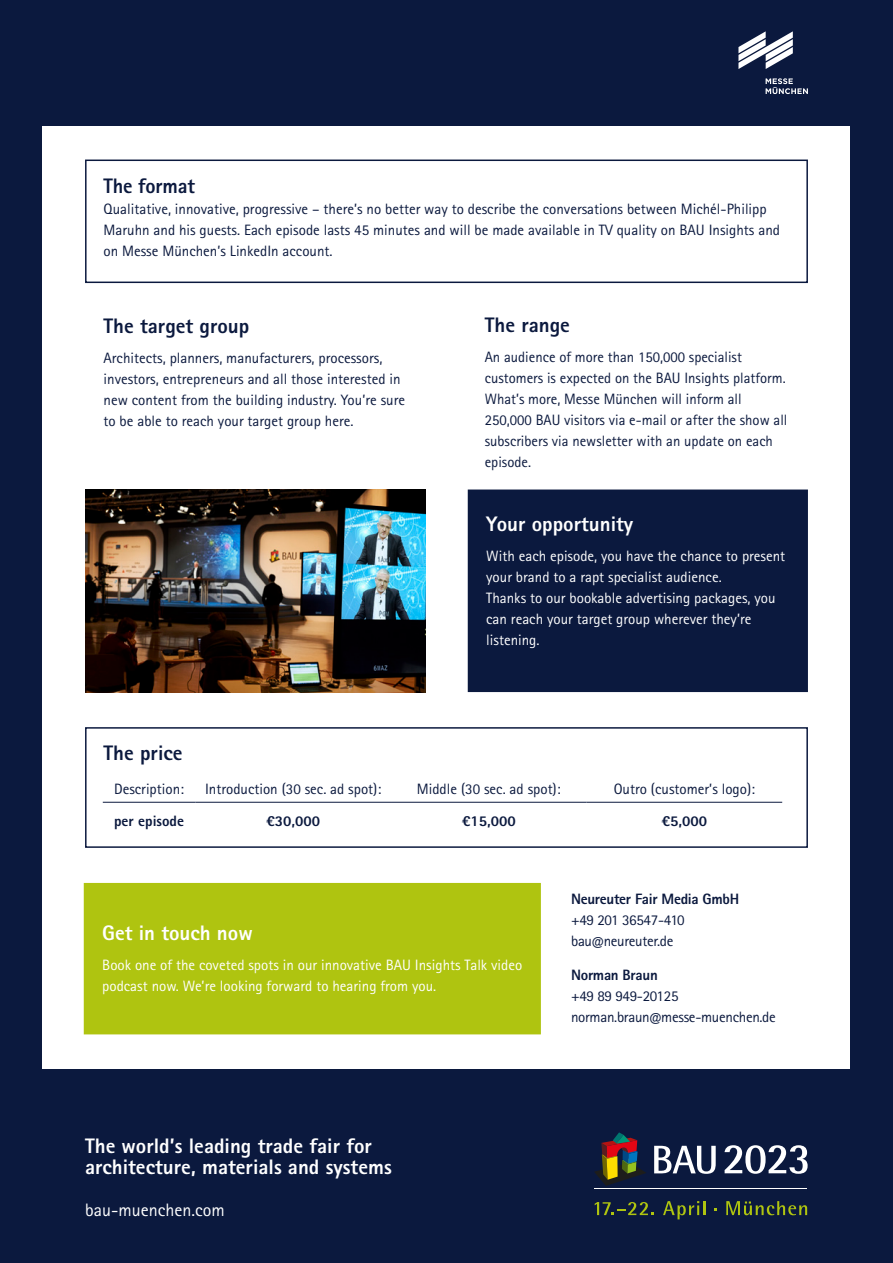
<style>
.page{position:relative;width:893px;height:1263px;background:#0b193e}
.page>*{position:absolute;margin:0;border:0;box-sizing:border-box;transform-origin:0 0}
.t1{font:800 21px/21px "Rotis Sans Serif Pro";color:#fff}
.t2{font:800 21px "Rotis Sans Serif Pro";color:#0b193e}
.t3{font:18px "Rotis Sans Serif Pro";color:#fff}
.t4{font:15px/21px "Rotis Sans Serif Pro";color:#0b193e}
.t5{font:15px/21px "Rotis Sans Serif Pro";color:#fff}
.t6{font:15px/21px "Rotis Sans Serif Pro";letter-spacing:-.02em;color:#0b193e}
.t7{font:800 15px "Rotis Sans Serif Pro";letter-spacing:-.02em;color:#0b193e}
.t8{font:800 15px "Rotis Sans Serif Pro";color:#0b193e}
</style>
<div class="page">
<div style="left:43px;top:43px;width:807px;height:1177px;background:#fff"></div>
<div style="left:0;top:0;width:893px;height:125px;background:#0b193e"></div>
<img style="left:85px;top:489px;width:340px;height:203px">
<svg style="left:738px;top:31px;width:55px;height:38px"></svg>
<svg style="left:766px;top:78px;width:42px;height:16px"></svg>
<div style="left:85px;top:160px;width:723px;height:123px;border:2px solid #0b193e"></div>
<div style="left:85px;top:727px;width:723px;height:121px;border:2px solid #0b193e"></div>
<div style="left:468px;top:490px;width:339px;height:201px;background:#0b193e"></div>
<div style="left:468px;top:489px;width:340px;height:203px;border:2px solid #0b193e"></div>
<hr style="left:103px;top:802px;width:92px;height:1px;background:#0b193e">
<hr style="left:195px;top:802px;width:196px;height:1px;background:#0b193e">
<hr style="left:391px;top:802px;width:196px;height:1px;background:#0b193e">
<hr style="left:587px;top:802px;width:195px;height:1px;background:#0b193e">
<div style="left:0;top:1069px;width:893px;height:194px;background:#0b193e"></div>
<div style="left:85px;top:884px;width:455px;height:150px;background:#afc410"></div>
<div style="left:84px;top:883px;width:457px;height:151px;border:2px solid #afc410"></div>
<hr style="left:595px;top:1188px;width:212px;height:1px;background:#fff">
<svg style="left:594px;top:1132px;width:52px;height:54px"></svg>
<svg style="left:654px;top:1146px;width:62px;height:28px"></svg>
<svg style="left:725px;top:1145px;width:83px;height:29px"></svg>
<svg style="left:595px;top:1202px;width:59px;height:13px"></svg>
<svg style="left:663px;top:1201px;width:42px;height:18px"></svg>
<svg style="left:726px;top:1201px;width:81px;height:14px"></svg>
<h1 class="t2" style="left:104px;top:172px;width:93px">The format</h1>
<p class="t4" style="left:104px;top:198px;width:678px">Qualitative, innovative, progressive – there’s no better way to describe the conversations between Michél-Philipp<br>Maruhn and his guests. Each episode lasts 45 minutes and will be made available in TV quality on BAU Insights and on Messe München’s LinkedIn account.</p>
<h1 class="t2" style="left:104px;top:312px;width:147px">The target group</h1>
<p class="t4" style="left:104px;top:347px;width:303px">Architects, planners, manufacturers, processors, investors, entrepreneurs and all those interested in new content from the building industry. You’re sure to be able to reach your target group here.</p>
<h1 class="t2" style="left:104px;top:740px;width:80px">The price</h1>
<h1 class="t2" style="left:485px;top:312px;width:87px">The range</h1>
<p class="t4" style="left:485px;top:347px;width:304px">An audience of more than 150,000 specialist customers is expected on the BAU Insights platform.<br>What’s more, Messe München will inform all 250,000 BAU visitors via e-mail or after the show all subscribers via newsletter with an update on each episode.</p>
<h1 class="t1" style="left:486px;top:513px;width:148px">Your opportunity</h1>
<p class="t5" style="left:486px;top:545px;width:301px">With each episode, you have the chance to present your brand to a rapt specialist audience.<br>Thanks to our bookable advertising packages, you can reach your target group wherever they’re listening.</p>
<p class="t4" style="left:114px;top:779px;width:71px">Description:</p>
<p class="t4" style="left:205px;top:779px;width:178px">Introduction (30 sec. ad spot):</p>
<p class="t4" style="left:417px;top:779px;width:145px">Middle (30 sec. ad spot):</p>
<p class="t4" style="left:614px;top:779px;width:143px">Outro (customer’s logo):</p>
<p class="t8" style="left:114px;top:811px;width:71px">per episode</p>
<p class="t7" style="left:266px;top:811px;width:55px">€30,000</p>
<p class="t7" style="left:462px;top:811px;width:55px">€15,000</p>
<p class="t7" style="left:662px;top:811px;width:47px">€5,000</p>
<h1 class="t1" style="left:102px;top:923px;width:152px">Get in touch now</h1>
<p class="t5" style="left:102px;top:955px;width:422px">Book one of the coveted spots in our innovative BAU Insights Talk video podcast now. We’re looking forward to hearing from you.</p>
<h1 class="t1" style="left:85px;top:1135px;width:308px">The world’s leading trade fair for architecture, materials and systems</h1>
<p class="t3" style="left:85px;top:1199px;width:141px">bau-muenchen.com</p>
<p class="t7" style="left:571px;top:889px;width:170px">Neureuter Fair Media GmbH</p>
<p class="t6" style="left:571px;top:909px;width:115px">+49 201 36547-410 bau@neureuter.de</p>
<p class="t7" style="left:571px;top:965px;width:88px">Norman Braun</p>
<p class="t6" style="left:571px;top:985px;width:206px">+49 89 949-20125 norman.braun@messe-muenchen.de</p>
</div>
